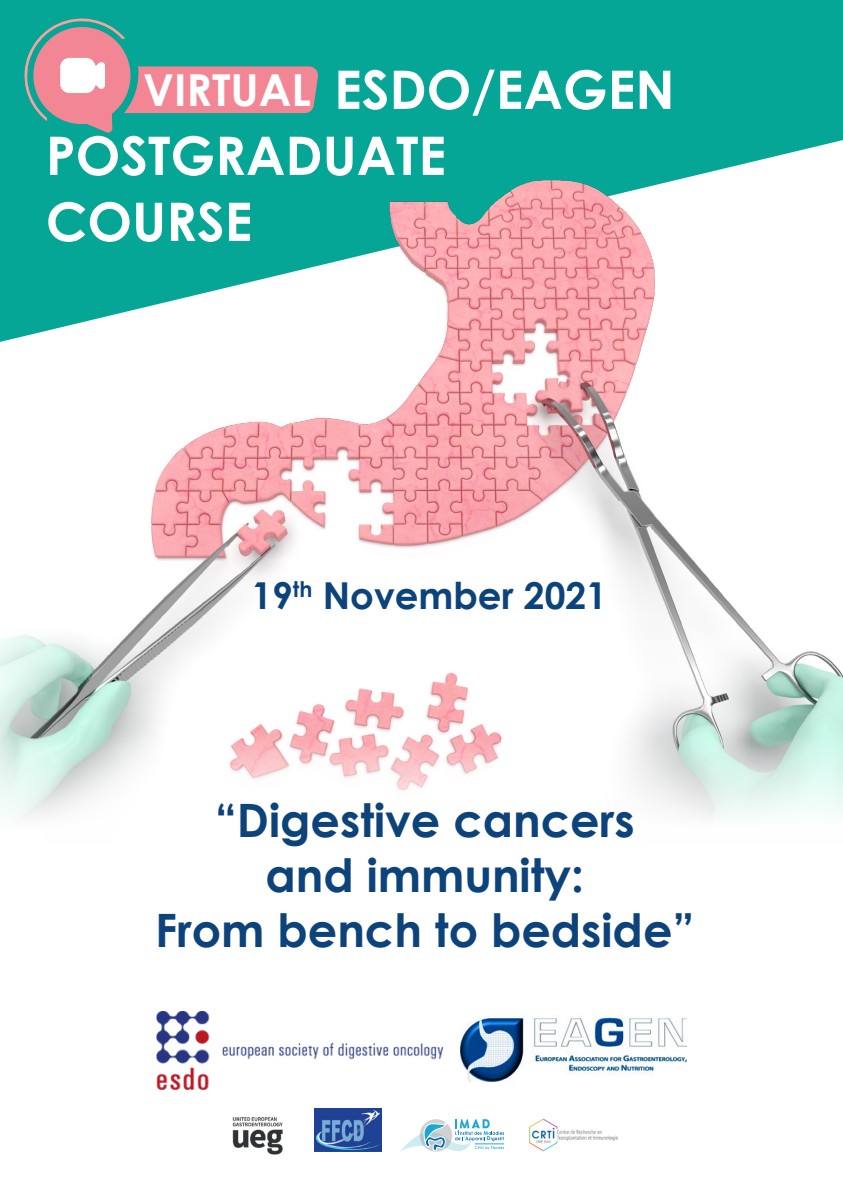
<style>
.page{position:relative;width:843px;height:1191px;background:#fff}
.page>*{position:absolute;margin:0;border:0;box-sizing:border-box;transform-origin:0 0}
.t1{font:700 53.2px/66px "Century Gothic";color:#fff}
.t2{font:700 46px/55.2px "Century Gothic";color:#0b437a;text-align:center}
.t3{font:700 44.2px "Century Gothic";color:#fff}
.t4{font:700 37px "Century Gothic";color:#0b437a}
</style>
<div class="page">
<img style="left:0;top:458px;width:842px;height:360px">
<div style="left:0;top:0;width:842px;height:88px;background:#05a696"></div>
<img style="left:0;top:88px;width:842px;height:370px">
<img style="left:156px;top:1011px;width:287px;height:78px">
<img style="left:460px;top:1016px;width:226px;height:65px">
<svg style="left:400px;top:1119px;width:104px;height:33px"></svg>
<img style="left:314px;top:1108px;width:67px;height:43px">
<img style="left:232px;top:1117px;width:51px;height:38px">
<img style="left:529px;top:1118px;width:89px;height:34px">
<svg style="left:24px;top:18px;width:294px;height:116px;background:#789b99"></svg>
<p class="t1" style="left:46px;top:55px;width:630px;text-indent:288px">ESDO/EAGEN<br>POSTGRADUATE<br>COURSE</p>
<p class="t3" style="left:143px;top:62px;width:169px">VIRTUAL</p>
<p class="t4" style="left:251px;top:572px;width:357px">19<sup>th</sup> November 2021</p>
<p class="t2" style="left:155px;top:791px;width:541px">“Digestive cancers<br>and immunity:<br>From bench to bedside”</p>
</div>
